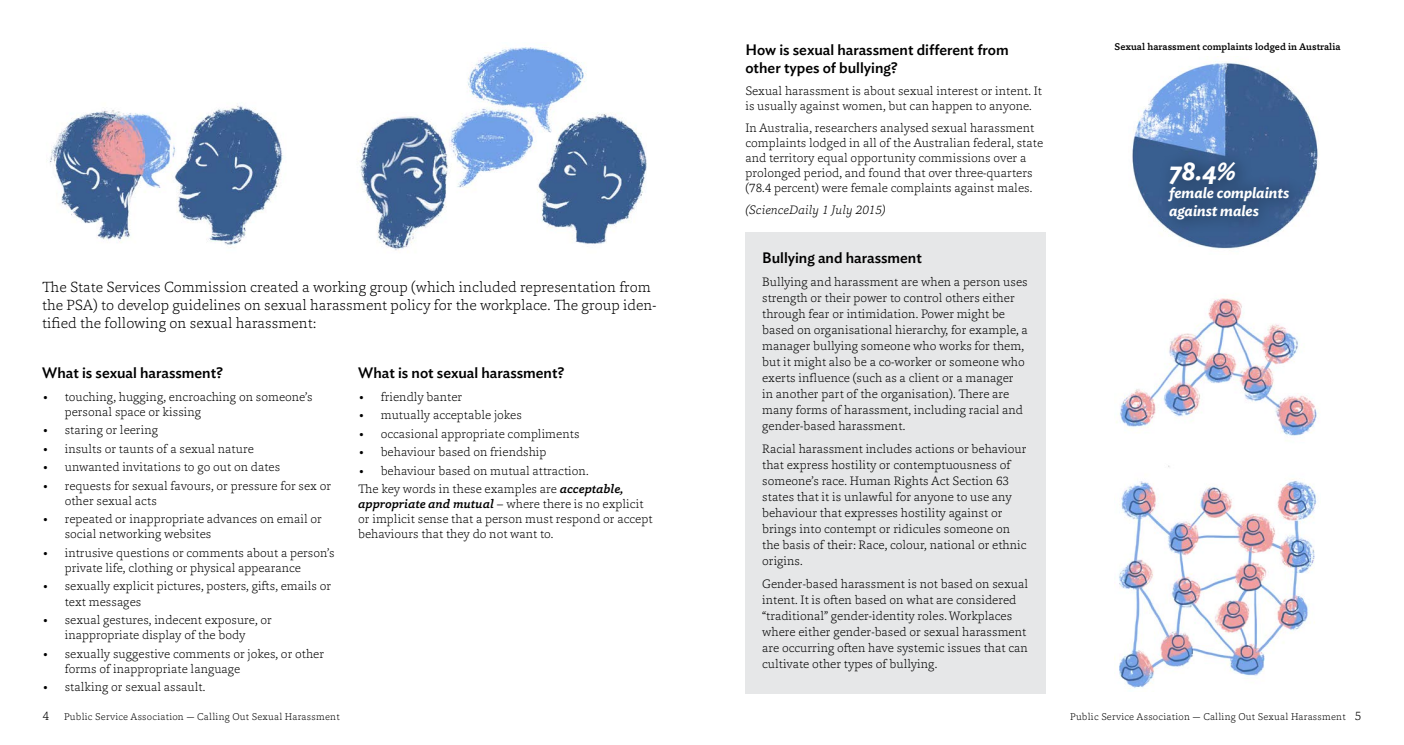
<style>
.page{position:relative;width:1404px;height:745px;background:#fff}
.page>*{position:absolute;margin:0;border:0;box-sizing:border-box;transform-origin:0 0}
.t1{font:italic 600 26.25px "Ideal Sans";color:#fff}
.t2{font:200 15px/18px "Capita";color:#000}
.t3{font:500 15px/18px "Ideal Sans";color:#000}
.t4{font:italic 600 15px/18px "Ideal Sans";color:#fff}
.t5{font:200 12.5px/16px "Capita";color:#000}
.t6{font:italic 200 12.5px "Capita";color:#000}
.t7{font:200 10px "Capita";letter-spacing:.02em;color:#000}
.t8{font:500 9.88px "Capita";color:#000}
.s1{font-weight:500;font-style:italic}
.s2{font-size:12.5px}
</style>
<div class="page">
<img style="left:50px;top:47px;width:597px;height:204px">
<div style="left:744px;top:232px;width:301px;height:461px;background:#e6e7e8"></div>
<img style="left:1132px;top:62px;width:187px;height:187px">
<div style="left:1156px;top:149px;width:150px;height:87px;background:#000;opacity:.54"></div>
<img style="left:1114px;top:298px;width:204px;height:391px">
<p class="t2" style="left:42px;top:277px;width:615px">The State Services Commission created a working group (which included representation from the PSA) to develop guidelines on sexual harassment policy for the workplace. The group iden&shy;tified the following on sexual harassment:</p>
<p class="t3" style="left:42px;top:363px;width:182px">What is sexual harassment?</p>
<p class="t5" style="left:65px;top:388px;width:249px;line-height:15px;text-indent:-21px">• touching, hugging, encroaching on someone’s personal space or kissing</p>
<p class="t5" style="left:43px;top:421px;width:116px">• staring or leering</p>
<p class="t5" style="left:43px;top:440px;width:212px">• insults or taunts of a sexual nature</p>
<p class="t5" style="left:43px;top:458px;width:238px">• unwanted invitations to go out on dates</p>
<p class="t5" style="left:65px;top:477px;width:268px;line-height:15px;text-indent:-21px">• requests for sexual favours, or pressure for sex or other sexual acts</p>
<p class="t5" style="left:65px;top:511px;width:259px;line-height:15px;text-indent:-21px">• repeated or inappropriate advances on email or social networking websites</p>
<p class="t5" style="left:65px;top:544px;width:271px;line-height:15px;text-indent:-21px">• intrusive questions or comments about a person’s private life, clothing or physical appearance</p>
<p class="t5" style="left:65px;top:578px;width:268px;line-height:15px;text-indent:-21px">• sexually explicit pictures, posters, gifts, emails or text messages</p>
<p class="t5" style="left:43px;top:611px;width:230px;line-height:15px;text-align:center">• sexual gestures, indecent exposure, or inappropriate display of the body</p>
<p class="t5" style="left:65px;top:645px;width:261px;line-height:15px;text-indent:-21px">• sexually suggestive comments or jokes, or other forms of inappropriate language</p>
<p class="t5" style="left:43px;top:678px;width:163px">• stalking or sexual assault.</p>
<p class="t3" style="left:358px;top:363px;width:208px">What is not sexual harassment?</p>
<p class="t5" style="left:359px;top:388px;width:104px">• friendly banter</p>
<p class="t5" style="left:359px;top:406px;width:164px">• mutually acceptable jokes</p>
<p class="t5" style="left:359px;top:425px;width:221px">• occasional appropriate compliments</p>
<p class="t5" style="left:359px;top:443px;width:189px">• behaviour based on friendship</p>
<p class="t5" style="left:358px;top:460px;width:266px;line-height:18.5px">• behaviour based on mutual attraction.<br>The key words in these examples are <span class="s1">acceptable,</span></p>
<p class="t5" style="left:358px;top:496px;width:296px;line-height:15px"><span class="s1">appropriate and mutual</span> – where there is no explicit or implicit sense that a person must respond or accept behaviours that they do not want to.</p>
<p class="t3" style="left:745px;top:39px;width:265px">How is sexual harassment different from other types of bullying?</p>
<p class="t5" style="left:745px;top:83px;width:298px;line-height:15px">Sexual harassment is about sexual interest or intent. It is usually against women, but can happen to anyone.</p>
<p class="t5" style="left:745px;top:120px;width:299px;line-height:15px">In Australia, researchers analysed sexual harassment complaints lodged in all of the Australian federal, state and territory equal opportunity commissions over a prolonged period, and found that over three-quarters (78.4 percent) were female complaints against males.</p>
<p class="t6" style="left:745px;top:201px;width:142px">(ScienceDaily 1 July 2015)</p>
<p class="t3" style="left:762px;top:247px;width:161px">Bullying and harassment</p>
<p class="t5" style="left:762px;top:273px;width:267px">Bullying and harassment are when a person uses strength or their power to control others either through fear or intimidation. Power might be based on organisational hierarchy, for example, a manager bullying someone who works for them, but it might also be a co-worker or someone who exerts influence (such as a client or a manager<br>in another part of the organisation). There are many forms of harassment, including racial and gender-based harassment.</p>
<p class="t5" style="left:762px;top:440px;width:266px">Racial harassment includes actions or behaviour that express hostility or contemptuousness of someone’s race. Human Rights Act Section 63 states that it is unlawful for anyone to use any behaviour that expresses hostility against or brings into contempt or ridicules someone on the basis of their: Race, colour, national or ethnic origins.</p>
<p class="t5" style="left:762px;top:575px;width:267px">Gender-based harassment is not based on sexual intent. It is often based on what are considered “traditional” gender-identity roles. Workplaces where either gender-based or sexual harassment are occurring often have systemic issues that can cultivate other types of bullying.</p>
<p class="t8" style="left:1114px;top:40px;width:227px">Sexual harassment complaints lodged in Australia</p>
<h1 class="t1" style="left:1168px;top:150px;width:68px">78.4%</h1>
<p class="t4" style="left:1168px;top:183px;width:122px">female complaints against males</p>
<p class="t7" style="left:43px;top:710px;width:298px"><span class="s2">4</span> Public Service Association — Calling Out Sexual Harassment</p>
<p class="t7" style="left:1070px;top:710px;width:292px">Public Service Association — Calling Out Sexual Harassment <span class="s2">5</span></p>
</div>
